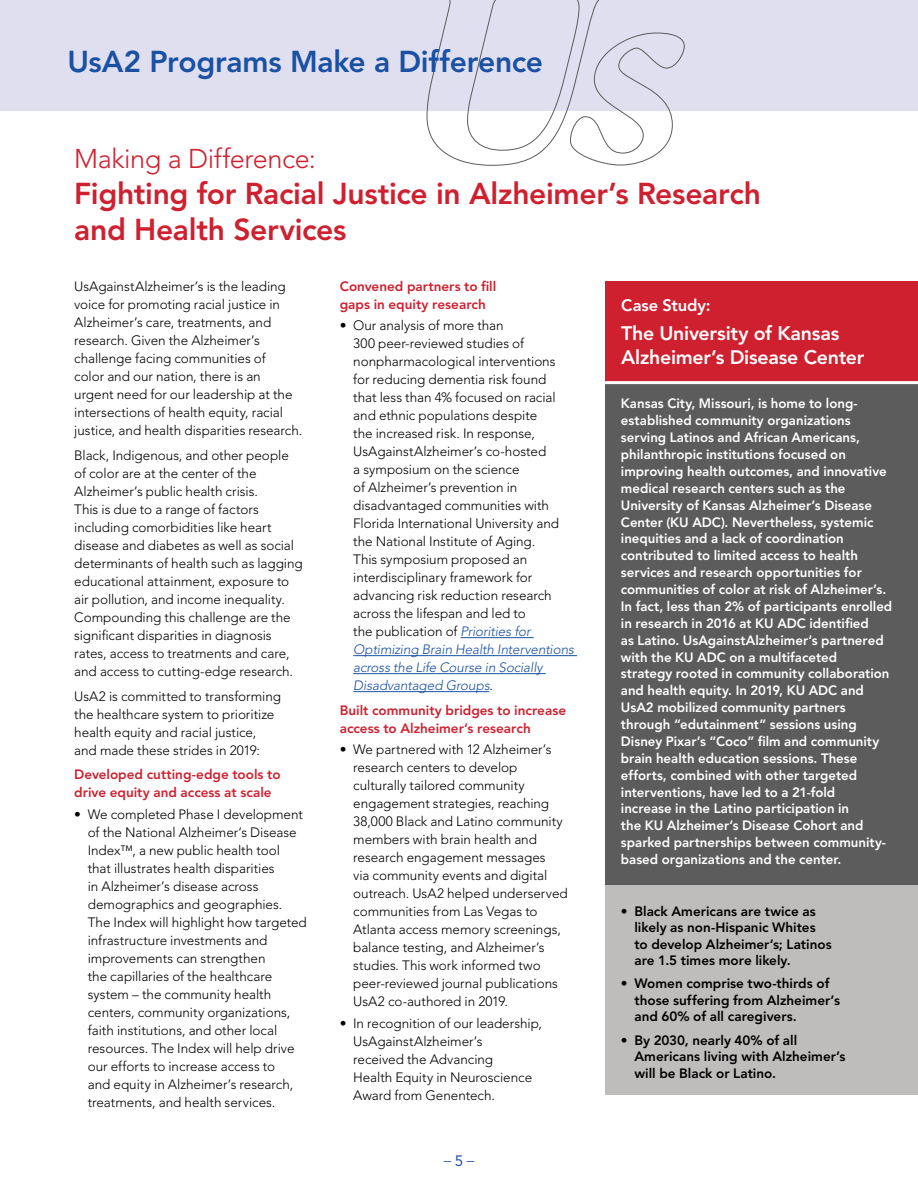
<style>
.page{position:relative;width:918px;height:1188px;background:#fff}
.page>*{position:absolute;margin:0;border:0;box-sizing:border-box;transform-origin:0 0}
.t1{font:800 30px/36px "Avenir";letter-spacing:-.01em;color:#cf202f}
.t2{font:800 30px "Avenir";letter-spacing:-.01em;color:#1b51a3}
.t3{font:300 27px "Avenir";letter-spacing:-.015em;color:#cf202f}
.t4{font:800 19.5px/24px "Avenir";letter-spacing:-.01em;color:#fff}
.t5{font:800 16.5px "Avenir";letter-spacing:-.005em;color:#fff}
.t6{font:300 15px "Avenir";color:#1b51a3}
.t7{font:300 13.5px/18px "Avenir";letter-spacing:-.005em;color:#000}
.t8{font:800 13.5px/16.8px "Avenir";color:#fff}
.t9{font:800 13.5px/16.5px "Avenir";color:#000}
.t10{font:800 13.5px/18px "Avenir";color:#cf202f}
.s1{font-style:italic;color:#1b51a3}
.s2{font-weight:400}
</style>
<div class="page">
<div style="left:0;top:0;width:918px;height:110px;background:#dfdff0"></div>
<hr style="left:461px;top:637px;width:73px;height:1px;background:#1b51a3">
<hr style="left:353px;top:655px;width:224px;height:1px;background:#1b51a3">
<hr style="left:353px;top:673px;width:193px;height:1px;background:#1b51a3">
<hr style="left:353px;top:691px;width:136px;height:1px;background:#1b51a3">
<svg style="left:422px;top:0;width:263px;height:166px"></svg>
<div style="left:605px;top:281px;width:313px;height:100px;background:#cf202f"></div>
<div style="left:605px;top:383px;width:313px;height:503px;background:#5c5c5c"></div>
<hr style="left:605px;top:381px;width:313px;height:3px;background:#fff">
<div style="left:605px;top:886px;width:313px;height:209px;background:#bfbcbc"></div>
<p class="t2" style="left:68px;top:44px;width:477px">UsA2 Programs Make a Difference</p>
<p class="t3" style="left:74px;top:143px;width:243px">Making a Difference:</p>
<p class="t1" style="left:74px;top:176px;width:688px">Fighting for Racial Justice in Alzheimer’s Research and Health Services</p>
<p class="t7" style="left:74px;top:277px;width:230px">UsAgainstAlzheimer’s is the leading voice for promoting racial justice in Alzheimer’s care, treatments, and research. Given the Alzheimer’s challenge facing communities of<br>color and our nation, there is an urgent need for our leadership at the intersections of health equity, racial justice, and health disparities research.</p>
<p class="t7" style="left:74px;top:446px;width:230px">Black, Indigenous, and other people of color are at the center of the Alzheimer’s public health crisis.<br>This is due to a range of factors including comorbidities like heart disease and diabetes as well as social determinants of health such as lagging educational attainment, exposure to air pollution, and income inequality.<br>Compounding this challenge are the significant disparities in diagnosis rates, access to treatments and care, and access to cutting-edge research.</p>
<p class="t7" style="left:74px;top:687px;width:208px">UsA2 is committed to transforming the healthcare system to prioritize health equity and racial justice, and made these strides in 2019:</p>
<p class="t10" style="left:74px;top:766px;width:208px">Developed cutting-edge tools to drive equity and access at scale</p>
<p class="t7" style="left:88px;top:805px;width:221px;text-indent:-14px">• We completed Phase I development of the National Alzheimer’s Disease Index™, a new public health tool<br>that illustrates health disparities<br>in Alzheimer’s disease across demographics and geographies.<br>The Index will highlight how targeted infrastructure investments and improvements can strengthen<br>the capillaries of the healthcare system – the community health centers, community organizations, faith institutions, and other local resources. The Index will help drive our efforts to increase access to<br>and equity in Alzheimer’s research, treatments, and health services.</p>
<p class="t10" style="left:340px;top:277px;width:158px">Convened partners to fill gaps in equity research</p>
<p class="t7" style="left:353px;top:317px;width:222px;text-indent:-14px">• Our analysis of more than<br>300 peer-reviewed studies of nonpharmacological interventions for reducing dementia risk found<br>that less than 4% focused on racial and ethnic populations despite<br>the increased risk. In response,<br>UsAgainstAlzheimer’s co-hosted<br>a symposium on the science<br>of Alzheimer’s prevention in disadvantaged communities with<br>Florida International University and the National Institute of Aging.<br>This symposium proposed an interdisciplinary framework for advancing risk reduction research across the lifespan and led to<br>the publication of <span class="s1">Priorities for<br>Optimizing Brain Health Interventions across the Life Course in Socially<br>Disadvantaged Groups</span>.</p>
<p class="t10" style="left:340px;top:701px;width:228px">Built community bridges to increase access to Alzheimer’s research</p>
<p class="t7" style="left:353px;top:741px;width:216px;text-indent:-14px">• We partnered with 12 Alzheimer’s research centers to develop culturally tailored community engagement strategies, reaching<br>38,000 Black and Latino community members with brain health and research engagement messages<br>via community events and digital outreach. UsA2 helped underserved communities from Las Vegas to<br>Atlanta access memory screenings, balance testing, and Alzheimer’s studies. This work informed two peer-reviewed journal publications<br>UsA2 co-authored in 2019.</p>
<p class="t7" style="left:353px;top:1014px;width:190px;text-indent:-14px">• In recognition of our leadership,<br>UsAgainstAlzheimer’s<br>received the Advancing<br>Health Equity in Neuroscience<br>Award from Genentech.</p>
<p class="t6" style="left:444px;top:1151px;width:32px">– <span class="s2">5</span> –</p>
<p class="t5" style="left:621px;top:296px;width:91px">Case Study:</p>
<p class="t4" style="left:621px;top:321px;width:245px">The University of Kansas<br>Alzheimer’s Disease Center</p>
<p class="t8" style="left:621px;top:395px;width:273px">Kansas City, Missouri, is home to long&shy;established community organizations serving Latinos and African Americans, philanthropic institutions focused on improving health outcomes, and innovative medical research centers such as the University of Kansas Alzheimer’s Disease Center (KU ADC). Nevertheless, systemic inequities and a lack of coordination contributed to limited access to health services and research opportunities for communities of color at risk of Alzheimer’s.<br>In fact, less than 2% of participants enrolled in research in 2016 at KU ADC identified<br>as Latino. UsAgainstAlzheimer’s partnered with the KU ADC on a multifaceted<br>strategy rooted in community collaboration and health equity. In 2019, KU ADC and UsA2 mobilized community partners through “edutainment” sessions using Disney Pixar’s “Coco” film and community brain health education sessions. These efforts, combined with other targeted interventions, have led to a 21-fold<br>increase in the Latino participation in<br>the KU Alzheimer’s Disease Cohort and sparked partnerships between community&shy;based organizations and the center.</p>
<p class="t9" style="left:634px;top:903px;width:199px;text-indent:-14px">• Black Americans are twice as likely as non-Hispanic Whites to develop Alzheimer’s; Latinos are 1.5 times more likely.</p>
<p class="t9" style="left:634px;top:975px;width:207px;text-indent:-14px">• Women comprise two-thirds of those suffering from Alzheimer’s and 60% of all caregivers.</p>
<p class="t9" style="left:634px;top:1032px;width:213px;text-indent:-14px">• By 2030, nearly 40% of all<br>Americans living with Alzheimer’s will be Black or Latino.</p>
</div>
